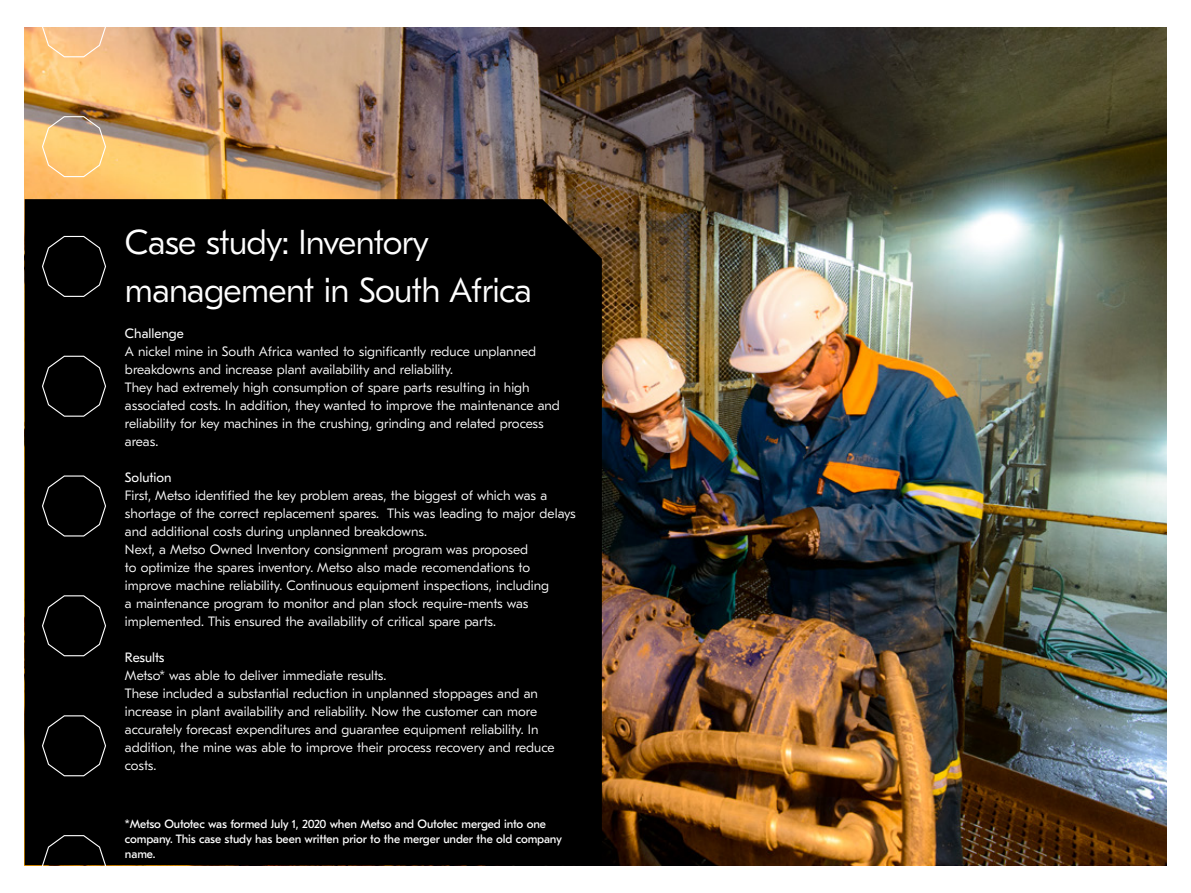
<style>
.page{position:relative;width:1191px;height:893px;background:#fff}
.page>*{position:absolute;margin:0;border:0;box-sizing:border-box;transform-origin:0 0}
.t1{font:300 34.5px/48px "GT Eesti Pro Text";letter-spacing:-.02em;color:#fff}
.t2{font:300 13.5px/18px "GT Eesti Pro Text";color:#fff}
.t3{font:13.5px "GT Eesti Pro Text";color:#fff}
.t4{font:12px/15px "GT Eesti Pro Text";letter-spacing:-.01em;color:#fff}
</style>
<div class="page">
<img style="left:25px;top:28px;width:1141px;height:837px">
<div style="left:25px;top:199px;width:577px;height:666px;background:#000"></div>
<svg style="left:41px;top:28px;width:66px;height:629px;background:#453724"></svg>
<div style="left:41px;top:714px;width:66px;height:151px;background:#000"></div>
<h1 class="t1" style="left:125px;top:219px;width:408px">Case study: Inventory management in South Africa</h1>
<p class="t3" style="left:125px;top:326px;width:60px">Challenge</p>
<p class="t2" style="left:125px;top:342px;width:436px">A nickel mine in South Africa wanted to significantly reduce unplanned breakdowns and increase plant availability and reliability.<br>They had extremely high consumption of spare parts resulting in high associated costs. In addition, they wanted to improve the maintenance and reliability for key machines in the crushing, grinding and related process areas.</p>
<p class="t3" style="left:125px;top:470px;width:48px">Solution</p>
<p class="t2" style="left:125px;top:486px;width:452px">First, Metso identified the key problem areas, the biggest of which was a shortage of the correct replacement spares. This was leading to major delays and additional costs during unplanned breakdowns.<br>Next, a Metso Owned Inventory consignment program was proposed<br>to optimize the spares inventory. Metso also made recomendations to improve machine reliability. Continuous equipment inspections, including<br>a maintenance program to monitor and plan stock require-ments was implemented. This ensured the availability of critical spare parts.</p>
<p class="t3" style="left:125px;top:650px;width:41px">Results</p>
<p class="t2" style="left:125px;top:666px;width:431px">Metso* was able to deliver immediate results.<br>These included a substantial reduction in unplanned stoppages and an increase in plant availability and reliability. Now the customer can more accurately forecast expenditures and guarantee equipment reliability. In addition, the mine was able to improve their process recovery and reduce costs.</p>
<p class="t4" style="left:125px;top:817px;width:438px">*Metso Outotec was formed July 1, 2020 when Metso and Outotec merged into one company. This case study has been written prior to the merger under the old company name.</p>
</div>
